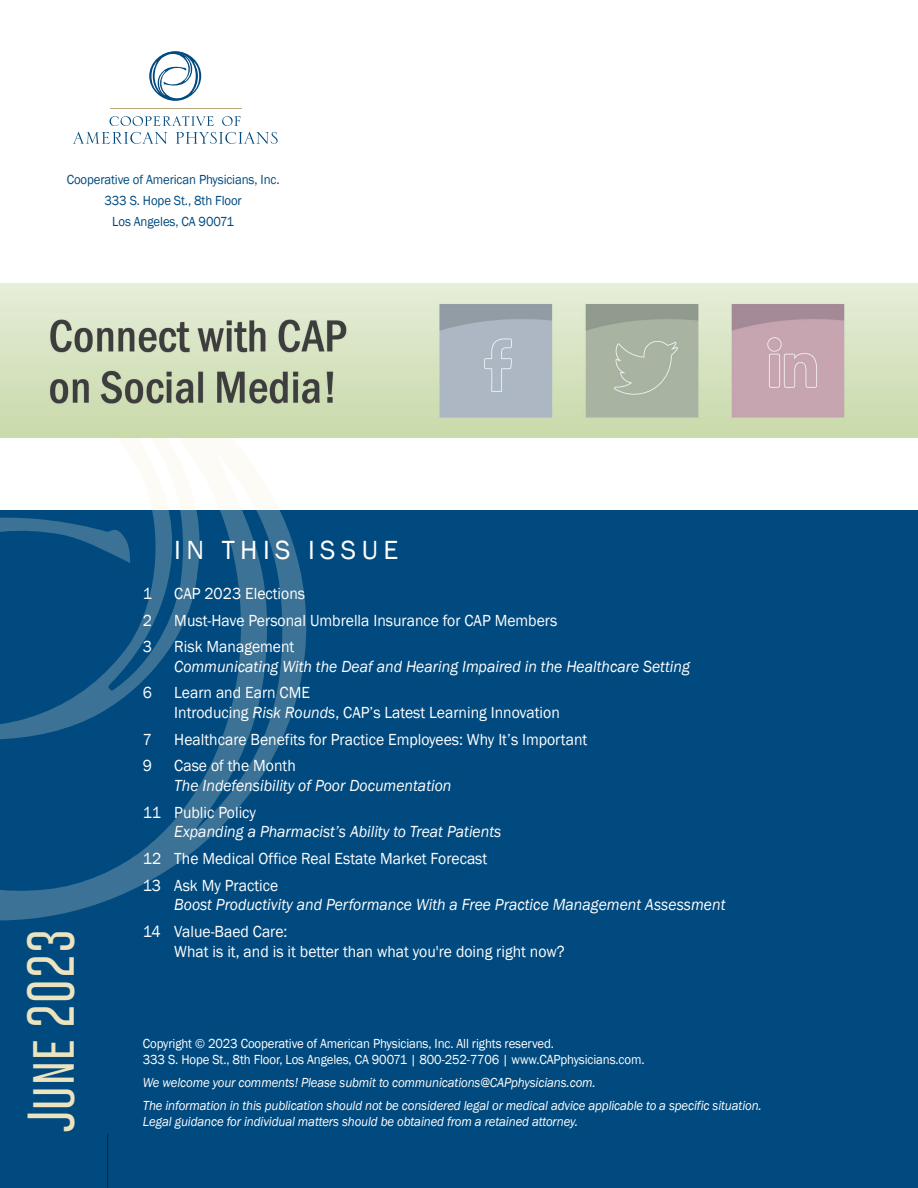
<style>
.page{position:relative;width:918px;height:1188px;background:#fff}
.page>*{position:absolute;margin:0;border:0;box-sizing:border-box;transform-origin:0 0}
.t1{font:100 48px "Gobold";letter-spacing:.025em;color:#ece3bf}
.t2{font:27px "Franklin Gothic";letter-spacing:.2em;color:#fff}
.t3{font:16.5px/19.8px "Franklin Gothic";color:#fff;scale:.95 1}
.t4{font:italic 16.5px "Franklin Gothic";color:#fff;scale:.95 1}
.t5{font:italic 13.5px/23px "Franklin Gothic";letter-spacing:-.01em;color:#fff;scale:.95 1}
.t6{font:13.5px/16.2px "Franklin Gothic";letter-spacing:-.01em;color:#fff;scale:.95 1}
.t7{font:13.5px/21px "Franklin Gothic";letter-spacing:-.01em;color:#004a7f;text-align:center;scale:.95 1}
.s1{font-style:italic}
</style>
<div class="page">
<div style="left:0;top:511px;width:918px;height:677px;background:#004a7f"></div>
<svg style="left:0;top:510px;width:306px;height:410px"></svg>
<svg style="left:0;top:748px;width:141px;height:162px"></svg>
<svg style="left:0;top:510px;width:209px;height:238px"></svg>
<img style="left:0;top:284px;width:918px;height:154px">
<hr style="left:107px;top:1134px;width:1px;height:54px;background:#231f20">
<hr style="left:110px;top:108px;width:131px;height:1px;background:#b8a779">
<svg style="left:110px;top:116px;width:104px;height:10px"></svg>
<svg style="left:222px;top:116px;width:19px;height:10px"></svg>
<svg style="left:73px;top:132px;width:94px;height:12px"></svg>
<svg style="left:176px;top:132px;width:102px;height:12px"></svg>
<svg style="left:149px;top:51px;width:52px;height:50px"></svg>
<p class="t7" style="left:67px;top:170px;width:226px">Cooperative of American Physicians, Inc.<br>333 S. Hope St., 8th Floor<br>Los Angeles, CA 90071</p>
<h1 class="t1" style="left:20px;top:1132px;width:205px;rotate:-90deg">June 2023</h1>
<h2 class="t2" style="left:174px;top:533px;width:225px">IN THIS ISSUE</h2>
<p class="t3" style="left:143px;top:584px;width:11px">1</p>
<p class="t3" style="left:174px;top:584px;width:139px">CAP 2023 Elections</p>
<p class="t3" style="left:143px;top:610px;width:11px">2</p>
<p class="t3" style="left:174px;top:610px;width:405px">Must-Have Personal Umbrella Insurance for CAP Members</p>
<p class="t3" style="left:143px;top:637px;width:11px">3</p>
<p class="t3" style="left:174px;top:637px;width:128px">Risk Management</p>
<p class="t4" style="left:174px;top:656px;width:544px">Communicating With the Deaf and Hearing Impaired in the Healthcare Setting</p>
<p class="t3" style="left:143px;top:683px;width:11px">6</p>
<p class="t3" style="left:174px;top:683px;width:407px">Learn and Earn CME<br>Introducing <span class="s1">Risk Rounds</span>, CAP’s Latest Learning Innovation</p>
<p class="t3" style="left:143px;top:730px;width:11px">7</p>
<p class="t3" style="left:174px;top:730px;width:436px">Healthcare Benefits for Practice Employees: Why It’s Important</p>
<p class="t3" style="left:143px;top:756px;width:11px">9</p>
<p class="t3" style="left:174px;top:756px;width:129px">Case of the Month</p>
<p class="t4" style="left:174px;top:775px;width:293px">The Indefensibility of Poor Documentation</p>
<p class="t3" style="left:143px;top:803px;width:121px">11 Public Policy</p>
<p class="t4" style="left:174px;top:822px;width:346px">Expanding a Pharmacist’s Ability to Treat Patients</p>
<p class="t3" style="left:143px;top:846px;width:364px;line-height:26.5px">12 The Medical Office Real Estate Market Forecast<br>13 Ask My Practice</p>
<p class="t4" style="left:174px;top:895px;width:582px">Boost Productivity and Performance With a Free Practice Management Assessment</p>
<p class="t3" style="left:174px;top:922px;width:412px;text-indent:-31px">14 Value-Baed Care:<br>What is it, and is it better than what you're doing right now?</p>
<p class="t6" style="left:143px;top:1036px;width:530px">Copyright © 2023 Cooperative of American Physicians, Inc. All rights reserved.<br>333 S. Hope St., 8th Floor, Los Angeles, CA 90071 | 800-252-7706 | www.CAPphysicians.com.</p>
<p class="t5" style="left:143px;top:1072px;width:653px">We welcome your comments! Please submit to communications@CAPphysicians.com.<br>The information in this publication should not be considered legal or medical advice applicable to a specific situation.</p>
<p class="t5" style="left:143px;top:1111px;width:460px">Legal guidance for individual matters should be obtained from a retained attorney.</p>
</div>
